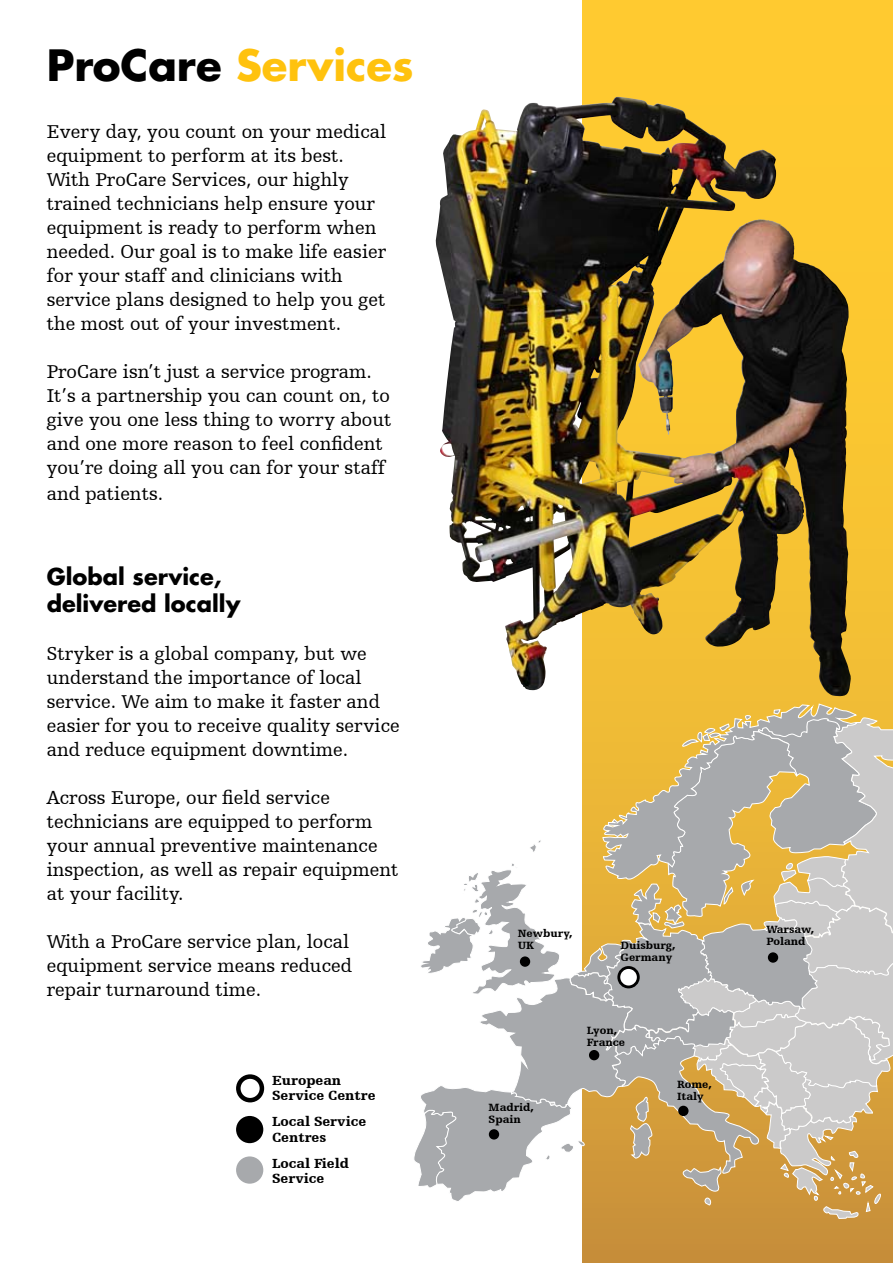
<style>
.page{position:relative;width:893px;height:1263px;background:#fff}
.page>*{position:absolute;margin:0;border:0;box-sizing:border-box;transform-origin:0 0}
.t1{font:700 42px "Futura Std";color:#ffc20e}
.t2{font:700 22.5px/27px "Futura Std";color:#000}
.t3{font:19.5px/24px "Humanist Slabserif 712 BT";color:#000}
.t4{font:900 13.8px/15.1px "Humanist Slabserif 712 BT";color:#000}
.t5{font:900 11.1px/12px "Humanist Slabserif 712 BT";color:#000}
.s1{color:#000}
</style>
<div class="page">
<svg style="left:582px;top:0;width:311px;height:1263px;background:#af8a2c"></svg>
<div style="left:858px;top:651px;width:35px;height:66px;background:#f2bd36"></div>
<svg style="left:602px;top:651px;width:256px;height:66px;background:#deb037"></svg>
<svg style="left:414px;top:717px;width:479px;height:502px"></svg>
<div style="left:619px;top:967px;width:19px;height:20px;background:#fff;border-radius:50%"></div>
<div style="left:617px;top:966px;width:23px;height:22px;border:3px solid #000;border-radius:50%"></div>
<div style="left:520px;top:956px;width:10px;height:11px;background:#000;border-radius:50%"></div>
<div style="left:589px;top:1050px;width:10px;height:10px;background:#000;border-radius:50%"></div>
<div style="left:768px;top:952px;width:10px;height:11px;background:#000;border-radius:50%"></div>
<div style="left:678px;top:1106px;width:10px;height:10px;background:#000;border-radius:50%"></div>
<div style="left:489px;top:1129px;width:10px;height:10px;background:#000;border-radius:50%"></div>
<svg style="left:238px;top:1076px;width:24px;height:24px"></svg>
<div style="left:236px;top:1074px;width:28px;height:28px;border:4px solid #000;border-radius:50%"></div>
<div style="left:236px;top:1116px;width:27px;height:27px;background:#000;border-radius:50%"></div>
<div style="left:236px;top:1156px;width:27px;height:28px;background:#a7a9ac;border-radius:50%"></div>
<img style="left:435px;top:98px;width:180px;height:592px">
<h1 class="t1" style="left:47px;top:38px;width:368px"><span class="s1">ProCare</span> Services</h1>
<p class="t3" style="left:47px;top:119px;width:341px">Every day, you count on your medical equipment to perform at its best.<br>With ProCare Services, our highly trained technicians help ensure your equipment is ready to perform when needed. Our goal is to make life easier for your staff and clinicians with service plans designed to help you get the most out of your investment.</p>
<p class="t3" style="left:47px;top:359px;width:346px">ProCare isn’t just a service program.<br>It’s a partnership you can count on, to give you one less thing to worry about and one more reason to feel confident you’re doing all you can for your staff and patients.</p>
<p class="t2" style="left:47px;top:563px;width:195px">Global service, delivered locally</p>
<p class="t3" style="left:47px;top:641px;width:354px">Stryker is a global company, but we understand the importance of local service. We aim to make it faster and easier for you to receive quality service and reduce equipment downtime.</p>
<p class="t3" style="left:47px;top:785px;width:353px">Across Europe, our field service technicians are equipped to perform your annual preventive maintenance inspection, as well as repair equipment at your facility.</p>
<p class="t3" style="left:47px;top:929px;width:307px">With a ProCare service plan, local equipment service means reduced repair turnaround time.</p>
<p class="t4" style="left:272px;top:1072px;width:105px">European<br>Service Centre</p>
<p class="t4" style="left:272px;top:1114px;width:96px">Local Service<br>Centres</p>
<p class="t4" style="left:272px;top:1155px;width:78px">Local Field<br>Service</p>
<p class="t5" style="left:518px;top:927px;width:56px">Newbury,<br>UK</p>
<p class="t5" style="left:620px;top:938px;width:56px">Duisburg,<br>Germany</p>
<p class="t5" style="left:489px;top:1100px;width:47px">Madrid,<br>Spain</p>
<p class="t5" style="left:587px;top:1024px;width:40px">Lyon,<br>France</p>
<p class="t5" style="left:677px;top:1078px;width:36px">Rome,<br>Italy</p>
<p class="t5" style="left:766px;top:922px;width:49px">Warsaw,<br>Poland</p>
</div>
